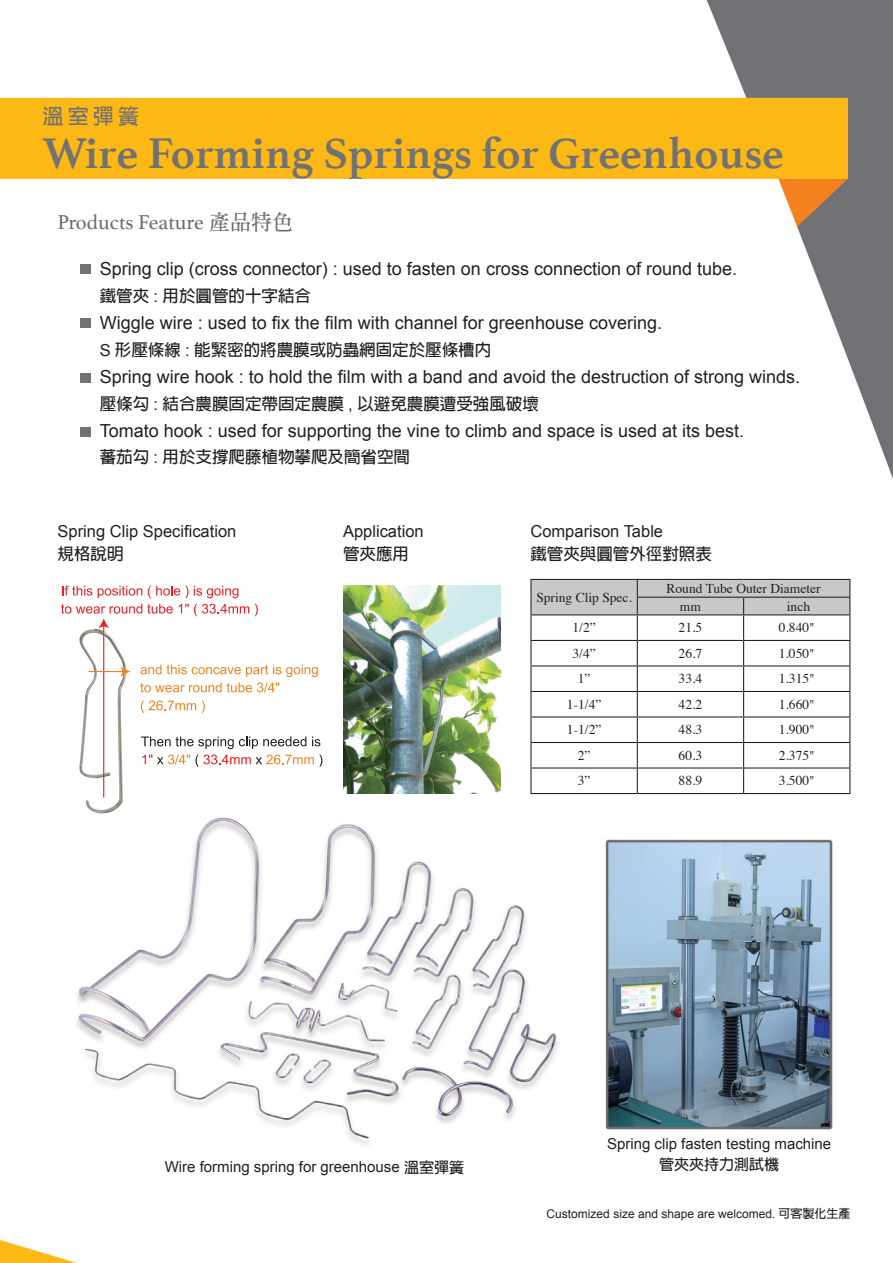
<style>
.page{position:relative;width:893px;height:1263px;background:#fff}
.page>*{position:absolute;margin:0;border:0;box-sizing:border-box;transform-origin:0 0}
.t1{font:700 45px "Athelas";color:#717275}
.t2{font:21px "Athelas";color:#6c6d70}
.t3{font:700 21px "Lin Gothic";color:#717275}
.t4{font:18px "Arial";color:#231f20}
.t5{font:700 16.5px "Lin Gothic";color:#231f20}
.t6{font:16.5px "Arial";color:#231f20}
.t7{font:15px "Arial";color:#231f20}
.t8{font:700 15px "Lin Gothic";color:#231f20}
.t9{font:13.5px "Times";color:#231f20}
.t10{font:12px "Arial";color:#231f20}
.s1{font-family:"Inn Ming";font-weight:700}
.s2{font-family:"Arial";font-weight:400}
.s3{font-family:"Lin Gothic";font-weight:700}
</style>
<div class="page">
<img style="left:0;top:0;width:893px;height:1263px">
<div style="left:81px;top:264px;width:10px;height:10px;background:#717275"></div>
<div style="left:81px;top:319px;width:10px;height:9px;background:#717275"></div>
<div style="left:81px;top:373px;width:10px;height:9px;background:#717275"></div>
<div style="left:81px;top:427px;width:10px;height:9px;background:#717275"></div>
<svg style="left:530px;top:579px;width:320px;height:214px"></svg>
<hr style="left:530px;top:793px;width:107px;height:1px;background:#231f20">
<hr style="left:637px;top:793px;width:107px;height:1px;background:#231f20">
<hr style="left:744px;top:793px;width:106px;height:1px;background:#231f20">
<img style="left:79px;top:629px;width:48px;height:184px">
<svg style="left:62px;top:586px;width:30px;height:10px"></svg>
<svg style="left:98px;top:586px;width:44px;height:12px"></svg>
<svg style="left:148px;top:586px;width:90px;height:12px"></svg>
<svg style="left:179px;top:604px;width:70px;height:12px"></svg>
<svg style="left:255px;top:604px;width:3px;height:12px"></svg>
<hr style="left:103px;top:625px;width:1px;height:173px;background:#ee1d23">
<svg style="left:61px;top:604px;width:112px;height:24px"></svg>
<hr style="left:89px;top:671px;width:35px;height:1px;background:#f58220">
<svg style="left:121px;top:666px;width:9px;height:11px"></svg>
<svg style="left:140px;top:664px;width:178px;height:28px"></svg>
<svg style="left:141px;top:700px;width:55px;height:13px"></svg>
<svg style="left:202px;top:700px;width:3px;height:13px"></svg>
<svg style="left:141px;top:736px;width:181px;height:31px"></svg>
<img style="left:343px;top:586px;width:157px;height:207px">
<p class="t3" style="left:43px;top:106px;width:98px">溫室彈簧</p>
<p class="t1" style="left:43px;top:117px;width:743px">Wire Forming Springs for Greenhouse</p>
<p class="t2" style="left:58px;top:205px;width:237px">Products Feature <span class="s1">產品特色</span></p>
<p class="t4" style="left:100px;top:257px;width:639px">Spring clip (cross connector) : used to fasten on cross connection of round tube.</p>
<p class="t5" style="left:100px;top:288px;width:213px">鐵管夾 <span class="s2">:</span> 用於圓管的十字結合</p>
<p class="t4" style="left:100px;top:311px;width:564px">Wiggle wire : used to fix the film with channel for greenhouse covering.</p>
<p class="t5" style="left:100px;top:342px;width:393px"><span class="s2">S</span> 形壓條線 <span class="s2">:</span> 能緊密的將農膜或防蟲網固定於壓條槽內</p>
<p class="t4" style="left:100px;top:365px;width:702px">Spring wire hook : to hold the film with a band and avoid the destruction of strong winds.</p>
<p class="t5" style="left:100px;top:396px;width:441px">壓條勾 <span class="s2">:</span> 結合農膜固定帶固定農膜 <span class="s2">,</span> 以避免農膜遭受強風破壞</p>
<p class="t4" style="left:100px;top:419px;width:646px">Tomato hook : used for supporting the vine to climb and space is used at its best.</p>
<p class="t5" style="left:100px;top:449px;width:312px">蕃茄勾 <span class="s2">:</span> 用於支撐爬藤植物攀爬及簡省空間</p>
<p class="t6" style="left:58px;top:521px;width:180px">Spring Clip Specification</p>
<p class="t5" style="left:58px;top:546px;width:67px">規格說明</p>
<p class="t6" style="left:343px;top:521px;width:82px">Application</p>
<p class="t5" style="left:343px;top:546px;width:67px">管夾應用</p>
<p class="t6" style="left:530px;top:521px;width:134px">Comparison Table</p>
<p class="t5" style="left:530px;top:546px;width:183px">鐵管夾與圓管外徑對照表</p>
<p class="t9" style="left:536px;top:584px;width:97px">Spring Clip Spec.</p>
<p class="t9" style="left:667px;top:576px;width:156px">Round Tube Outer Diameter</p>
<p class="t9" style="left:680px;top:593px;width:23px">mm</p>
<p class="t9" style="left:787px;top:593px;width:25px">inch</p>
<p class="t9" style="left:572px;top:615px;width:25px">1/2”</p>
<p class="t9" style="left:679px;top:615px;width:25px">21.5</p>
<p class="t9" style="left:779px;top:615px;width:37px">0.840"</p>
<p class="t9" style="left:572px;top:640px;width:25px">3/4”</p>
<p class="t9" style="left:679px;top:640px;width:25px">26.7</p>
<p class="t9" style="left:779px;top:640px;width:37px">1.050"</p>
<p class="t9" style="left:578px;top:666px;width:14px">1”</p>
<p class="t9" style="left:679px;top:666px;width:25px">33.4</p>
<p class="t9" style="left:779px;top:666px;width:37px">1.315"</p>
<p class="t9" style="left:567px;top:691px;width:36px">1-1/4”</p>
<p class="t9" style="left:679px;top:691px;width:25px">42.2</p>
<p class="t9" style="left:779px;top:691px;width:37px">1.660"</p>
<p class="t9" style="left:567px;top:717px;width:36px">1-1/2”</p>
<p class="t9" style="left:679px;top:717px;width:25px">48.3</p>
<p class="t9" style="left:779px;top:717px;width:37px">1.900"</p>
<p class="t9" style="left:578px;top:742px;width:14px">2”</p>
<p class="t9" style="left:679px;top:742px;width:25px">60.3</p>
<p class="t9" style="left:779px;top:742px;width:37px">2.375"</p>
<p class="t9" style="left:578px;top:768px;width:14px">3”</p>
<p class="t9" style="left:679px;top:768px;width:25px">88.9</p>
<p class="t9" style="left:779px;top:768px;width:37px">3.500"</p>
<p class="t7" style="left:165px;top:1157px;width:301px">Wire forming spring for greenhouse <span class="s3">溫室彈簧</span></p>
<p class="t7" style="left:607px;top:1134px;width:226px">Spring clip fasten testing machine</p>
<p class="t8" style="left:659px;top:1157px;width:121px">管夾夾持力測試機</p>
<p class="t10" style="left:547px;top:1205px;width:305px">Customized size and shape are welcomed. <span class="s3">可客製化生產</span></p>
</div>
